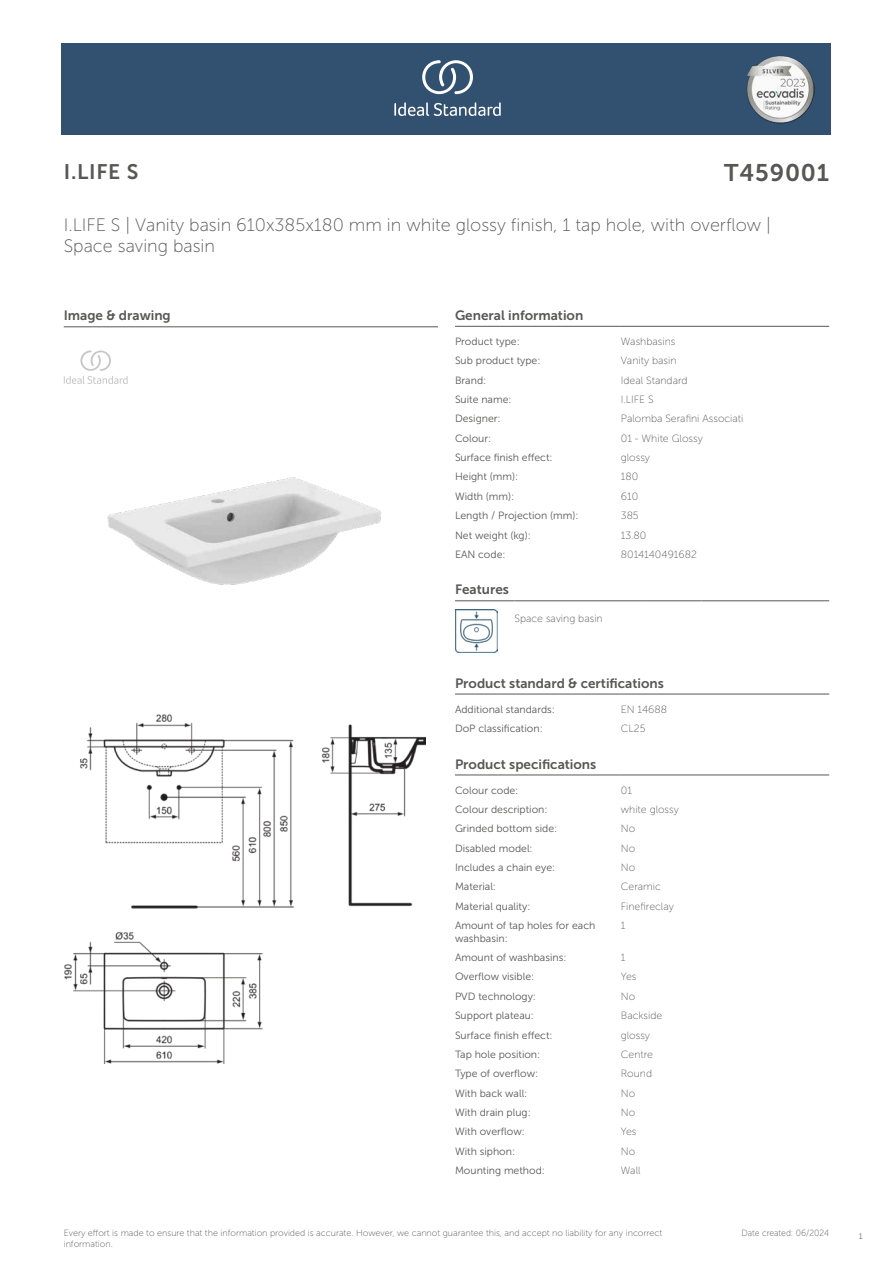
<style>
.page{position:relative;width:893px;height:1263px;background:#fff}
.page>*{position:absolute;margin:0;border:0;box-sizing:border-box;transform-origin:0 0}
.t1{font:24px "Museo Sans 700";letter-spacing:.035em;color:#575756}
.t2{font:21px "Museo Sans 700";color:#575756}
.t3{font:18px/21.6px "Museo Sans 100";color:#575756}
.t4{font:13.5px "Museo Sans 700";color:#575756}
.t5{font:10.5px/12.6px "Museo Sans 300";color:#575756}
.t6{font:10.5px "Museo Sans 100";color:#575756}
.t7{font:9px/10.8px "Museo Sans 100";color:#575756}
.t8{font:9px "Museo Sans 100";color:#575756;scale:.95 1}
.t9{font:300 9px "Calibri";color:#575756;scale:.95 1}
</style>
<div class="page">
<div style="left:62px;top:43px;width:769px;height:91px;background:#325070"></div>
<hr style="left:455px;top:326px;width:166px;height:1px;background:#575756">
<hr style="left:621px;top:326px;width:208px;height:1px;background:#575756">
<hr style="left:455px;top:600px;width:59px;height:1px;background:#575756">
<hr style="left:514px;top:600px;width:128px;height:1px;background:#575756">
<hr style="left:642px;top:600px;width:60px;height:1px;background:#575756">
<hr style="left:702px;top:600px;width:127px;height:1px;background:#575756">
<img style="left:455px;top:609px;width:42px;height:43px">
<hr style="left:455px;top:694px;width:166px;height:1px;background:#575756">
<hr style="left:621px;top:694px;width:208px;height:1px;background:#575756">
<hr style="left:455px;top:775px;width:166px;height:1px;background:#575756">
<hr style="left:621px;top:775px;width:208px;height:1px;background:#575756">
<img style="left:64px;top:714px;width:361px;height:349px">
<hr style="left:64px;top:327px;width:374px;height:1px;background:#575756">
<svg style="left:64px;top:350px;width:64px;height:34px"></svg>
<img style="left:107px;top:477px;width:275px;height:108px">
<svg style="left:394px;top:102px;width:107px;height:14px"></svg>
<svg style="left:422px;top:60px;width:51px;height:34px"></svg>
<img style="left:746px;top:56px;width:68px;height:67px">
<h2 class="t2" style="left:64px;top:160px;width:76px">I.LIFE S</h2>
<h1 class="t1" style="left:724px;top:160px;width:107px">T459001</h1>
<h3 class="t3" style="left:64px;top:214px;width:709px">I.LIFE S | Vanity basin 610x385x180 mm in white glossy finish, 1 tap hole, with overflow |<br>Space saving basin</h3>
<p class="t4" style="left:64px;top:308px;width:108px">Image &amp; drawing</p>
<p class="t4" style="left:455px;top:308px;width:130px">General information</p>
<p class="t5" style="left:455px;top:335px;width:66px">Product type:</p>
<p class="t6" style="left:621px;top:336px;width:56px">Washbasins</p>
<p class="t5" style="left:455px;top:354px;width:87px">Sub product type:</p>
<p class="t6" style="left:621px;top:355px;width:57px">Vanity basin</p>
<p class="t5" style="left:455px;top:374px;width:33px">Brand:</p>
<p class="t6" style="left:621px;top:374px;width:68px">Ideal Standard</p>
<p class="t5" style="left:455px;top:393px;width:58px">Suite name:</p>
<p class="t6" style="left:621px;top:394px;width:34px">I.LIFE S</p>
<p class="t5" style="left:455px;top:413px;width:47px">Designer:</p>
<p class="t6" style="left:621px;top:413px;width:124px">Palomba Serafini Associati</p>
<p class="t5" style="left:455px;top:432px;width:38px">Colour:</p>
<p class="t6" style="left:621px;top:433px;width:83px">01 - White Glossy</p>
<p class="t5" style="left:455px;top:451px;width:99px">Surface finish effect:</p>
<p class="t6" style="left:621px;top:452px;width:31px">glossy</p>
<p class="t5" style="left:455px;top:471px;width:65px">Height (mm):</p>
<p class="t6" style="left:621px;top:471px;width:19px">180</p>
<p class="t5" style="left:455px;top:490px;width:61px">Width (mm):</p>
<p class="t6" style="left:621px;top:491px;width:19px">610</p>
<p class="t5" style="left:455px;top:509px;width:125px">Length / Projection (mm):</p>
<p class="t6" style="left:621px;top:510px;width:19px">385</p>
<p class="t5" style="left:455px;top:529px;width:77px">Net weight (kg):</p>
<p class="t6" style="left:621px;top:529px;width:27px">13.80</p>
<p class="t5" style="left:455px;top:548px;width:52px">EAN code:</p>
<p class="t6" style="left:621px;top:549px;width:78px">8014140491682</p>
<p class="t4" style="left:455px;top:582px;width:55px">Features</p>
<p class="t6" style="left:514px;top:612px;width:90px">Space saving basin</p>
<p class="t4" style="left:455px;top:675px;width:210px">Product standard &amp; certifications</p>
<p class="t5" style="left:455px;top:703px;width:101px">Additional standards:</p>
<p class="t6" style="left:621px;top:703px;width:48px">EN 14688</p>
<p class="t5" style="left:455px;top:722px;width:89px">DoP classification:</p>
<p class="t6" style="left:621px;top:723px;width:26px">CL25</p>
<p class="t4" style="left:455px;top:756px;width:143px">Product specifications</p>
<p class="t5" style="left:455px;top:784px;width:65px">Colour code:</p>
<p class="t6" style="left:621px;top:784px;width:13px">01</p>
<p class="t5" style="left:455px;top:803px;width:94px">Colour description:</p>
<p class="t6" style="left:621px;top:804px;width:60px">white glossy</p>
<p class="t5" style="left:455px;top:822px;width:104px">Grinded bottom side:</p>
<p class="t6" style="left:621px;top:823px;width:16px">No</p>
<p class="t5" style="left:455px;top:842px;width:79px">Disabled model:</p>
<p class="t6" style="left:621px;top:842px;width:16px">No</p>
<p class="t5" style="left:455px;top:861px;width:102px">Includes a chain eye:</p>
<p class="t6" style="left:621px;top:862px;width:16px">No</p>
<p class="t5" style="left:455px;top:880px;width:43px">Material:</p>
<p class="t6" style="left:621px;top:881px;width:42px">Ceramic</p>
<p class="t5" style="left:455px;top:900px;width:77px">Material quality:</p>
<p class="t6" style="left:621px;top:900px;width:55px">Finefireclay</p>
<p class="t5" style="left:455px;top:919px;width:142px">Amount of tap holes for each washbasin:</p>
<p class="t6" style="left:621px;top:920px;width:6px">1</p>
<p class="t5" style="left:455px;top:951px;width:113px">Amount of washbasins:</p>
<p class="t6" style="left:621px;top:952px;width:6px">1</p>
<p class="t5" style="left:455px;top:970px;width:81px">Overflow visible:</p>
<p class="t6" style="left:621px;top:971px;width:17px">Yes</p>
<p class="t5" style="left:455px;top:990px;width:82px">PVD technology:</p>
<p class="t6" style="left:621px;top:991px;width:16px">No</p>
<p class="t5" style="left:455px;top:1009px;width:81px">Support plateau:</p>
<p class="t6" style="left:621px;top:1010px;width:43px">Backside</p>
<p class="t5" style="left:455px;top:1029px;width:99px">Surface finish effect:</p>
<p class="t6" style="left:621px;top:1029px;width:31px">glossy</p>
<p class="t5" style="left:455px;top:1048px;width:87px">Tap hole position:</p>
<p class="t6" style="left:621px;top:1049px;width:34px">Centre</p>
<p class="t5" style="left:455px;top:1067px;width:85px">Type of overflow:</p>
<p class="t6" style="left:621px;top:1068px;width:33px">Round</p>
<p class="t5" style="left:455px;top:1087px;width:74px">With back wall:</p>
<p class="t6" style="left:621px;top:1087px;width:16px">No</p>
<p class="t5" style="left:455px;top:1106px;width:77px">With drain plug:</p>
<p class="t6" style="left:621px;top:1107px;width:16px">No</p>
<p class="t5" style="left:455px;top:1125px;width:71px">With overflow:</p>
<p class="t6" style="left:621px;top:1126px;width:17px">Yes</p>
<p class="t5" style="left:455px;top:1145px;width:62px">With siphon:</p>
<p class="t6" style="left:621px;top:1145px;width:16px">No</p>
<p class="t5" style="left:455px;top:1164px;width:91px">Mounting method:</p>
<p class="t6" style="left:621px;top:1165px;width:21px">Wall</p>
<p class="t7" style="left:64px;top:1227px;width:600px">Every effort is made to ensure that the information provided is accurate. However, we cannot guarantee this, and accept no liability for any incorrect information.</p>
<p class="t8" style="left:741px;top:1228px;width:94px">Date created: 06/2024</p>
<p class="t9" style="left:858px;top:1230px;width:6px">1</p>
</div>
